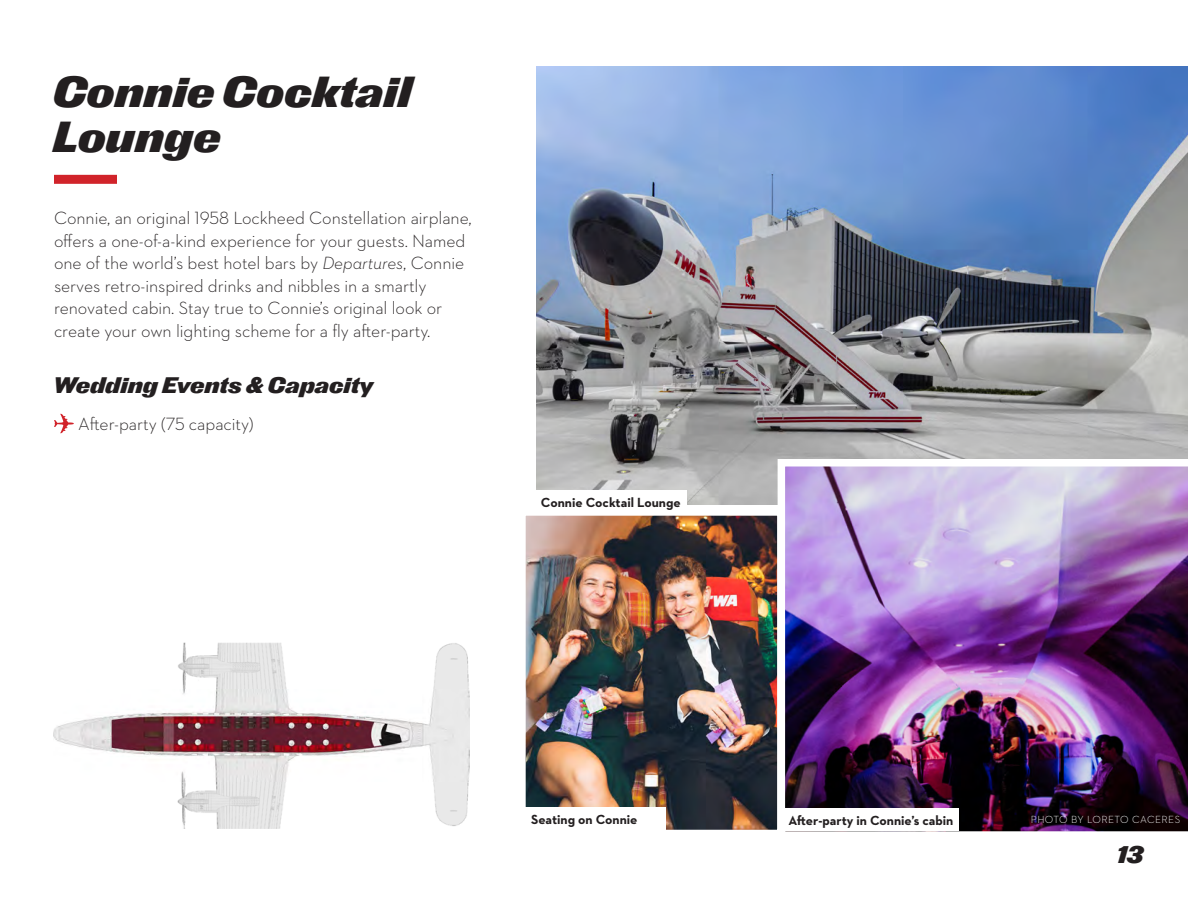
<style>
.page{position:relative;width:1188px;height:918px;background:#fff}
.page>*{position:absolute;margin:0;border:0;box-sizing:border-box;transform-origin:0 0}
.t1{font:40.5px/45px "Flight Center Gothic";color:#231f20}
.t2{font:22.5px "Flight Center Gothic";color:#231f20}
.t3{font:21px "Flight Center Gothic";color:#231f20}
.t4{font:300 18px/22.5px "Neutraface 2 Text";letter-spacing:-.005em;color:#231f20}
.t5{font:700 13.5px "Neutraface 2 Text";color:#231f20}
.t6{font:300 10.5px "Neutraface 2 Text";letter-spacing:.04em;color:#fff}
.s1{font-style:italic}
</style>
<div class="page">
<div style="left:54px;top:175px;width:63px;height:9px;background:#d1232a"></div>
<img style="left:536px;top:67px;width:652px;height:437px">
<img style="left:54px;top:643px;width:416px;height:185px">
<img style="left:778px;top:459px;width:410px;height:373px">
<img style="left:526px;top:516px;width:251px;height:313px">
<div style="left:521px;top:511px;width:261px;height:323px;border:4px solid #fff"></div>
<div style="left:535px;top:490px;width:152px;height:23px;background:#fff"></div>
<div style="left:525px;top:807px;width:141px;height:23px;background:#fff"></div>
<div style="left:782px;top:809px;width:177px;height:22px;background:#fff"></div>
<svg style="left:54px;top:414px;width:20px;height:19px"></svg>
<p class="t1" style="left:54px;top:70px;width:361px">Connie Cocktail<br>Lounge</p>
<p class="t4" style="left:54px;top:207px;width:419px">Connie, an original 1958 Lockheed Constellation airplane, offers a one-of-a-kind experience for your guests. Named one of the world’s best hotel bars by <span class="s1">Departures</span>, Connie serves retro-inspired drinks and nibbles in a smartly renovated cabin. Stay true to Connie’s original look or create your own lighting scheme for a fly after-party.</p>
<p class="t3" style="left:54px;top:370px;width:321px">Wedding Events &amp; Capacity</p>
<p class="t4" style="left:78px;top:413px;width:177px">After-party (75 capacity)</p>
<p class="t5" style="left:541px;top:494px;width:141px">Connie Cocktail Lounge</p>
<p class="t5" style="left:531px;top:810px;width:108px">Seating on Connie</p>
<p class="t5" style="left:788px;top:812px;width:166px">After-party in Connie’s cabin</p>
<p class="t6" style="left:1031px;top:813px;width:151px">PHOTO BY LORETO CACERES</p>
<p class="t2" style="left:1118px;top:839px;width:28px">13</p>
</div>
